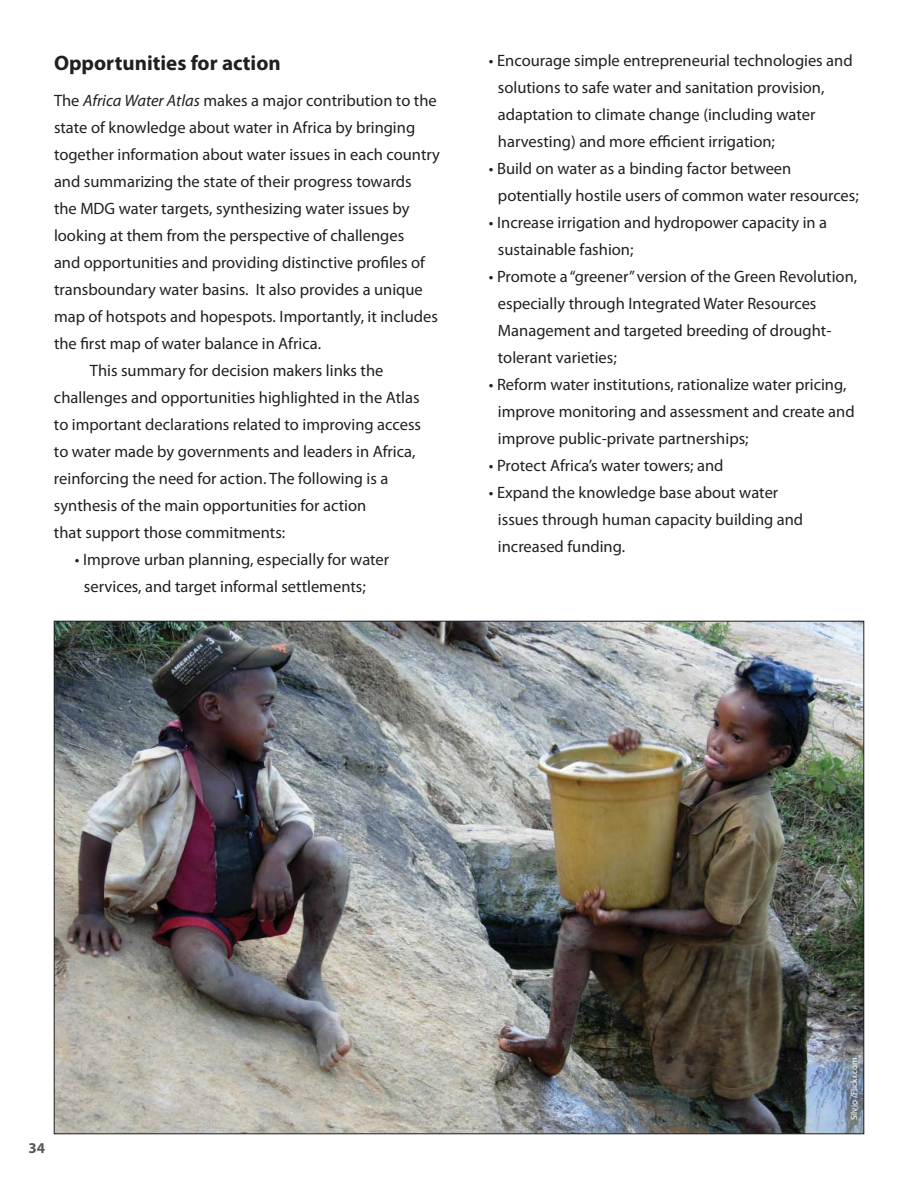
<style>
.page{position:relative;width:918px;height:1188px;background:#fff}
.page>*{position:absolute;margin:0;border:0;box-sizing:border-box;transform-origin:0 0}
.t1{font:700 21px "Myriad Pro";color:#231f20}
.t2{font:16.5px/27px "Myriad Pro";color:#231f20}
.t3{font:700 15px "Myriad Pro";color:#58595b}
.t4{font:9px "Myriad Pro";color:#fff}
.s1{font-style:italic}
</style>
<div class="page">
<img style="left:56px;top:623px;width:806px;height:509px">
<h3 class="t1" style="left:54px;top:55px;width:228px">Opportunities for action</h3>
<p class="t2" style="left:54px;top:88px;width:388px">The <span class="s1">Africa Water Atlas</span> makes a major contribution to the state of knowledge about water in Africa by bringing together information about water issues in each country and summarizing the state of their progress towards<br>the MDG water targets, synthesizing water issues by looking at them from the perspective of challenges<br>and opportunities and providing distinctive profiles of transboundary water basins. It also provides a unique map of hotspots and hopespots. Importantly, it includes the first map of water balance in Africa.</p>
<p class="t2" style="left:54px;top:358px;width:369px;text-indent:36px">This summary for decision makers links the challenges and opportunities highlighted in the Atlas to important declarations related to improving access to water made by governments and leaders in Africa, reinforcing the need for action. The following is a synthesis of the main opportunities for action<br>that support those commitments:</p>
<p class="t2" style="left:84px;top:547px;width:307px;text-indent:-9px">• Improve urban planning, especially for water services, and target informal settlements;</p>
<p class="t2" style="left:498px;top:49px;width:356px;text-indent:-9px">• Encourage simple entrepreneurial technologies and solutions to safe water and sanitation provision, adaptation to climate change (including water harvesting) and more efficient irrigation;</p>
<p class="t2" style="left:498px;top:157px;width:362px;text-indent:-9px">• Build on water as a binding factor between potentially hostile users of common water resources;</p>
<p class="t2" style="left:498px;top:211px;width:331px;text-indent:-9px">• Increase irrigation and hydropower capacity in a sustainable fashion;</p>
<p class="t2" style="left:498px;top:265px;width:361px;text-indent:-9px">• Promote a “greener” version of the Green Revolution, especially through Integrated Water Resources Management and targeted breeding of drought&shy;tolerant varieties;</p>
<p class="t2" style="left:498px;top:373px;width:358px;text-indent:-9px">• Reform water institutions, rationalize water pricing, improve monitoring and assessment and create and improve public-private partnerships;</p>
<p class="t2" style="left:489px;top:454px;width:236px">• Protect Africa’s water towers; and</p>
<p class="t2" style="left:498px;top:481px;width:307px;text-indent:-9px">• Expand the knowledge base about water issues through human capacity building and increased funding.</p>
<p class="t3" style="left:28px;top:1142px;width:18px">34</p>
<p class="t4" style="left:851px;top:1120px;width:64px;rotate:-90deg">Silvio /Flickr.com</p>
</div>
